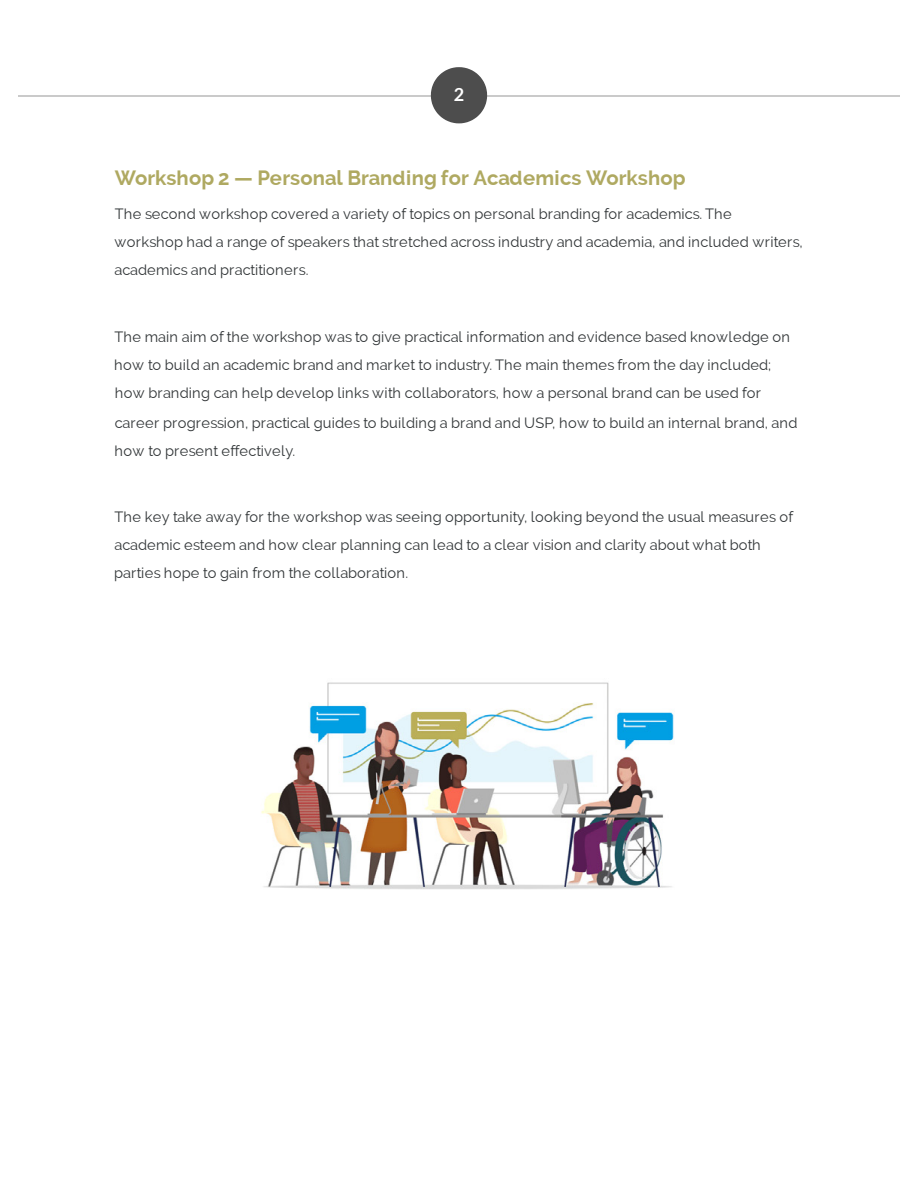
<style>
.page{position:relative;width:918px;height:1188px;background:#fff}
.page>*{position:absolute;margin:0;border:0;box-sizing:border-box;transform-origin:0 0}
.t1{font:700 20.25px "Raleway";letter-spacing:.005em;color:#afa961}
.t2{font:700 18px "Lato";color:#fff}
.t3{font:14.7px/28px "Raleway";letter-spacing:.015em;color:#313537}
</style>
<div class="page">
<hr style="left:18px;top:95px;width:882px;height:1px;background:#4d4d4d">
<svg style="left:431px;top:67px;width:56px;height:56px"></svg>
<img style="left:261px;top:682px;width:413px;height:208px">
<p class="t2" style="left:454px;top:84px;width:12px">2</p>
<h1 class="t1" style="left:115px;top:167px;width:572px">Workshop 2 — Personal Branding for Academics Workshop</h1>
<p class="t3" style="left:114px;top:200px;width:690px">The second workshop covered a variety of topics on personal branding for academics. The workshop had a range of speakers that stretched across industry and academia, and included writers, academics and practitioners.</p>
<p class="t3" style="left:114px;top:322px;width:677px">The main aim of the workshop was to give practical information and evidence based knowledge on how to build an academic brand and market to industry. The main themes from the day included; how branding can help develop links with collaborators, how a personal brand can be used for</p>
<p class="t3" style="left:115px;top:408px;width:684px">career progression, practical guides to building a brand and USP, how to build an internal brand, and how to present effectively.</p>
<p class="t3" style="left:114px;top:503px;width:680px">The key take away for the workshop was seeing opportunity, looking beyond the usual measures of academic esteem and how clear planning can lead to a clear vision and clarity about what both parties hope to gain from the collaboration.</p>
</div>
